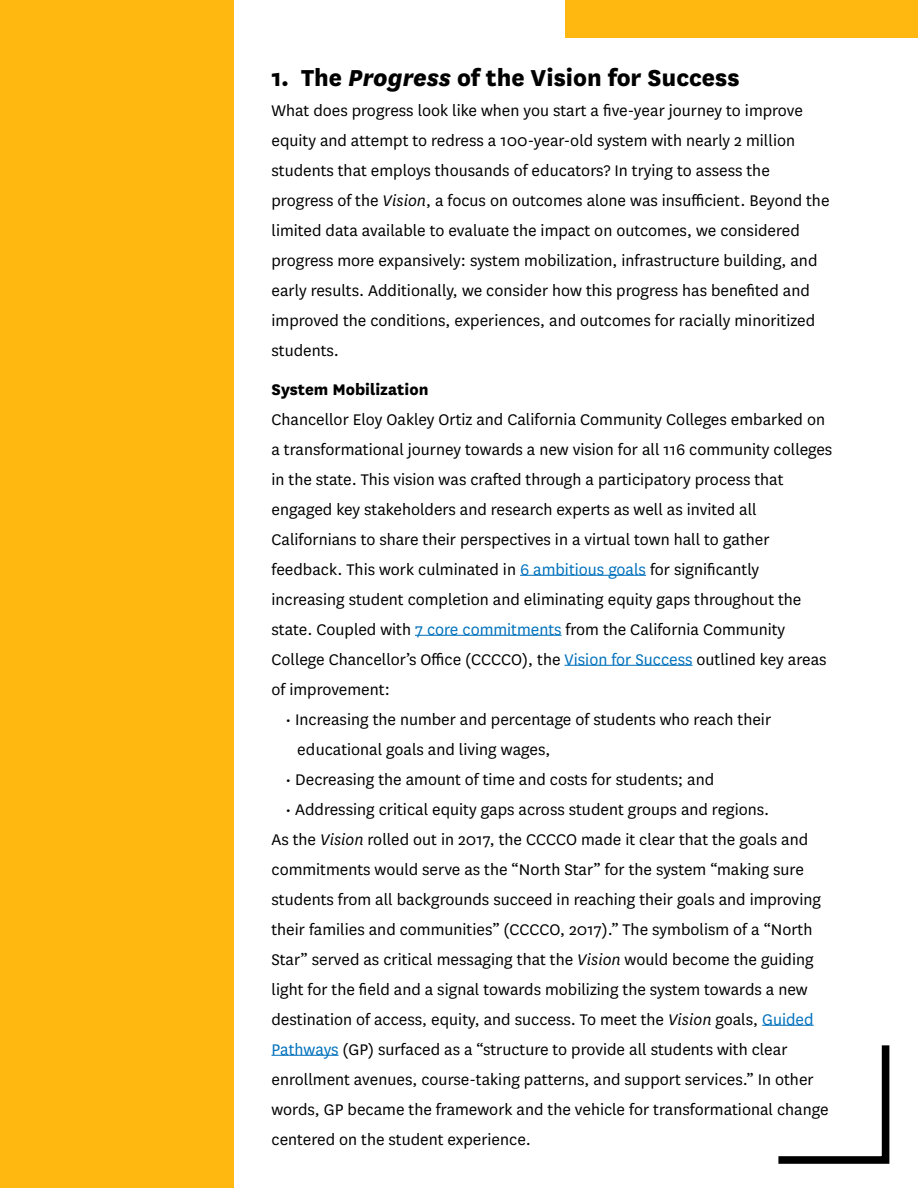
<style>
.page{position:relative;width:918px;height:1188px;background:#fff}
.page>*{position:absolute;margin:0;border:0;box-sizing:border-box;transform-origin:0 0}
.t1{font:800 27px "National";color:#000}
.t2{font:18px/30px "National";color:#000}
.t3{font:800 18px "National";color:#000}
.s1{font-style:italic}
.s2{color:#0071bc}
</style>
<div class="page">
<div style="left:566px;top:0;width:352px;height:38px;background:#ffb80f"></div>
<div style="left:0;top:0;width:234px;height:1188px;background:#ffb80f"></div>
<svg style="left:778px;top:1045px;width:112px;height:119px"></svg>
<hr style="left:520px;top:575px;width:126px;height:1px;background:#0071bc">
<hr style="left:415px;top:635px;width:147px;height:1px;background:#0071bc">
<hr style="left:565px;top:665px;width:128px;height:1px;background:#0071bc">
<hr style="left:762px;top:1025px;width:52px;height:1px;background:#0071bc">
<hr style="left:272px;top:1055px;width:67px;height:1px;background:#0071bc">
<h1 class="t1" style="left:272px;top:58px;width:470px">1. The <span class="s1">Progress</span> of the Vision for Success</h1>
<p class="t2" style="left:272px;top:95px;width:560px">What does progress look like when you start a five-year journey to improve equity and attempt to redress a 100-year-old system with nearly 2 million students that employs thousands of educators? In trying to assess the progress of the <span class="s1">Vision</span>, a focus on outcomes alone was insufficient. Beyond the limited data available to evaluate the impact on outcomes, we considered progress more expansively: system mobilization, infrastructure building, and early results. Additionally, we consider how this progress has benefited and improved the conditions, experiences, and outcomes for racially minoritized students.</p>
<p class="t3" style="left:272px;top:376px;width:158px">System Mobilization</p>
<p class="t2" style="left:272px;top:404px;width:562px">Chancellor Eloy Oakley Ortiz and California Community Colleges embarked on a transformational journey towards a new vision for all 116 community colleges in the state. This vision was crafted through a participatory process that engaged key stakeholders and research experts as well as invited all Californians to share their perspectives in a virtual town hall to gather feedback. This work culminated in <span class="s2">6 ambitious goals</span> for significantly increasing student completion and eliminating equity gaps throughout the state. Coupled with <span class="s2">7 core commitments</span> from the California Community College Chancellor’s Office (CCCCO), the <span class="s2">Vision for Success</span> outlined key areas of improvement:</p>
<p class="t2" style="left:297px;top:703px;width:475px;text-indent:-12px">• Increasing the number and percentage of students who reach their educational goals and living wages,</p>
<p class="t2" style="left:285px;top:764px;width:430px">• Decreasing the amount of time and costs for students; and</p>
<p class="t2" style="left:272px;top:794px;width:559px;text-indent:14px">• Addressing critical equity gaps across student groups and regions.<br>As the <span class="s1">Vision</span> rolled out in 2017, the CCCCO made it clear that the goals and commitments would serve as the “North Star” for the system “making sure students from all backgrounds succeed in reaching their goals and improving their families and communities” (CCCCO, 2017).” The symbolism of a “North Star” served as critical messaging that the <span class="s1">Vision</span> would become the guiding light for the field and a signal towards mobilizing the system towards a new destination of access, equity, and success. To meet the <span class="s1">Vision</span> goals, <span class="s2">Guided Pathways</span> (GP) surfaced as a “structure to provide all students with clear enrollment avenues, course-taking patterns, and support services.” In other words, GP became the framework and the vehicle for transformational change centered on the student experience.</p>
</div>
